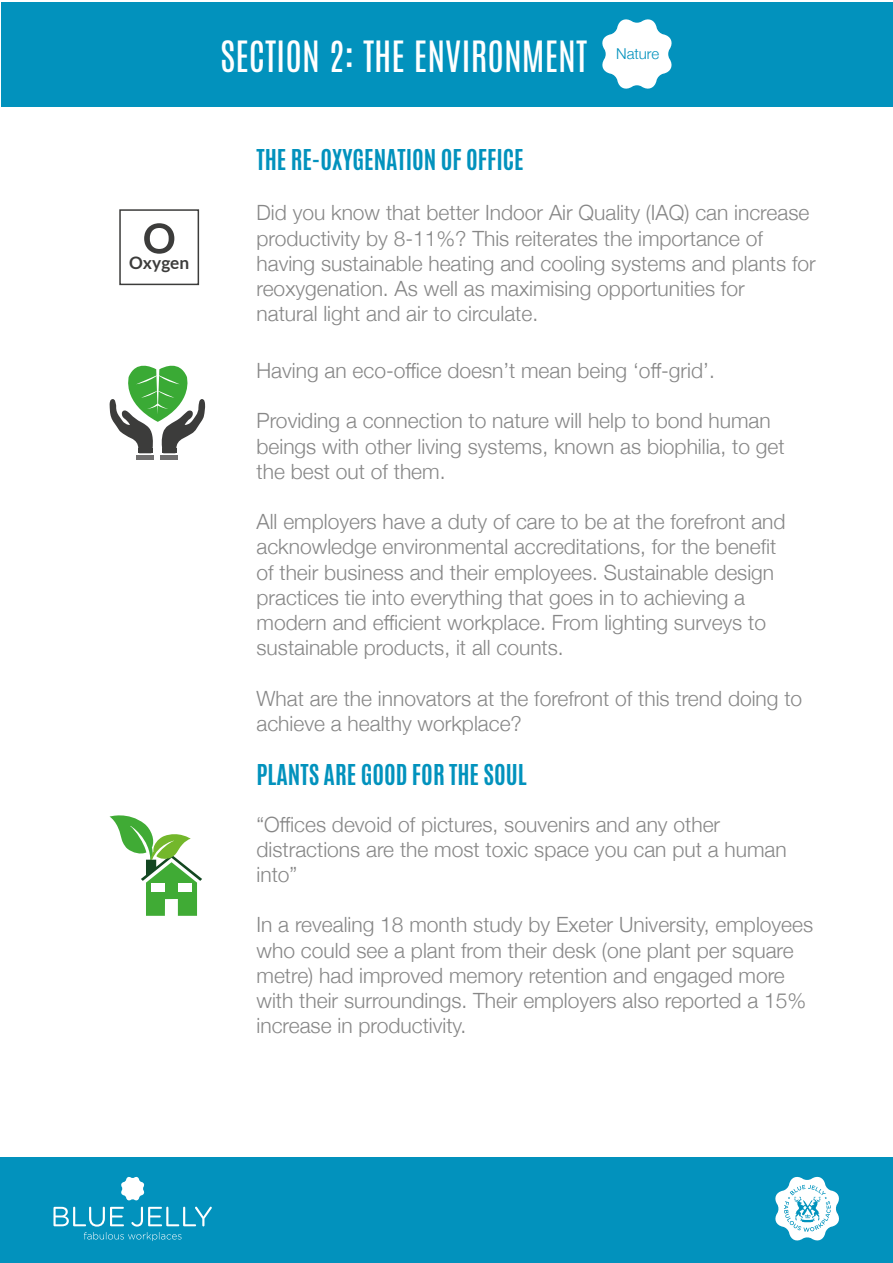
<style>
.page{position:relative;width:893px;height:1263px;background:#fff}
.page>*{position:absolute;margin:0;border:0;box-sizing:border-box;transform-origin:0 0}
.t1{font:36px "Antonio";color:#fff}
.t2{font:700 24px "Antonio";color:#0292bd}
.t3{font:300 21px/25.2px "Helvetica Neue";color:#878787}
.t4{font:700 17.25px "Lato";color:#3c3c3b}
.t5{font:300 15px "Helvetica Neue";color:#0292bd}
</style>
<div class="page">
<div style="left:0;top:1157px;width:893px;height:106px;background:#0292bd"></div>
<svg style="left:53px;top:1176px;width:159px;height:65px"></svg>
<svg style="left:775px;top:1176px;width:64px;height:65px"></svg>
<div style="left:1px;top:2px;width:891px;height:104px;background:#0292bd"></div>
<svg style="left:602px;top:19px;width:70px;height:70px"></svg>
<hr style="left:137px;top:455px;width:17px;height:4px;background:#706f6f">
<hr style="left:161px;top:455px;width:17px;height:4px;background:#706f6f">
<svg style="left:110px;top:365px;width:95px;height:88px"></svg>
<svg style="left:144px;top:223px;width:30px;height:31px"></svg>
<div style="left:119px;top:209px;width:80px;height:76px;border:2px solid #3c3c3b"></div>
<svg style="left:110px;top:815px;width:92px;height:101px"></svg>
<div style="left:151px;top:883px;width:14px;height:9px;background:#fff"></div>
<div style="left:178px;top:883px;width:14px;height:9px;background:#fff"></div>
<p class="t4" style="left:129px;top:253px;width:62px">Oxygen</p>
<h1 class="t1" style="left:220px;top:30px;width:369px">SECTION 2: THE ENVIRONMENT</h1>
<p class="t5" style="left:616px;top:41px;width:45px">Nature</p>
<p class="t2" style="left:256px;top:141px;width:269px">THE RE-OXYGENATION OF OFFICE</p>
<p class="t3" style="left:256px;top:199px;width:561px">Did you know that better Indoor Air Quality (IAQ) can increase productivity by 8-11%? This reiterates the importance of having sustainable heating and cooling systems and plants for reoxygenation. As well as maximising opportunities for<br>natural light and air to circulate.</p>
<p class="t3" style="left:256px;top:356px;width:460px">Having an eco-office doesn’t mean being ‘off-grid’.</p>
<p class="t3" style="left:256px;top:407px;width:530px">Providing a connection to nature will help to bond human beings with other living systems, known as biophilia, to get the best out of them.</p>
<p class="t3" style="left:256px;top:508px;width:531px">All employers have a duty of care to be at the forefront and acknowledge environmental accreditations, for the benefit of their business and their employees. Sustainable design practices tie into everything that goes in to achieving a modern and efficient workplace. From lighting surveys to sustainable products, it all counts.</p>
<p class="t3" style="left:256px;top:684px;width:547px">What are the innovators at the forefront of this trend doing to achieve a healthy workplace?</p>
<p class="t2" style="left:256px;top:756px;width:272px">PLANTS ARE GOOD FOR THE SOUL</p>
<p class="t3" style="left:256px;top:810px;width:532px">“Offices devoid of pictures, souvenirs and any other distractions are the most toxic space you can put a human into”</p>
<p class="t3" style="left:256px;top:911px;width:558px">In a revealing 18 month study by Exeter University, employees who could see a plant from their desk (one plant per square metre) had improved memory retention and engaged more with their surroundings. Their employers also reported a 15% increase in productivity.</p>
</div>
